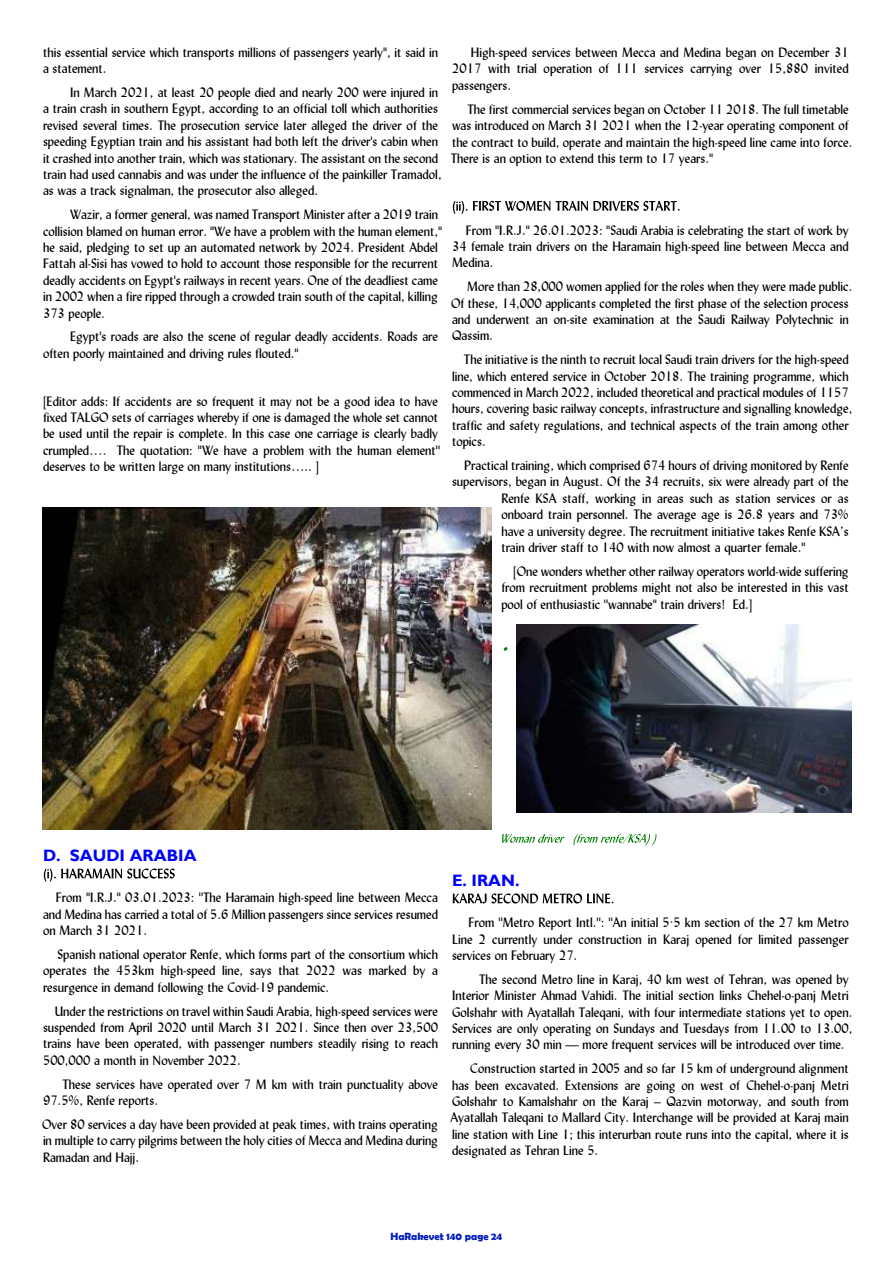
<style>
.page{position:relative;width:893px;height:1263px;background:#fff}
.page>*{position:absolute;margin:0;border:0;box-sizing:border-box;transform-origin:0 0}
.t1{font:700 16.5px "Gill Sans";color:#00f}
.t2{font:13.5px/16.4px "Lydian BT";color:#000}
.t3{font:700 10.5px "Berlin Sans FB Demi";color:#001cbb}
</style>
<div class="page">
<svg style="left:44px;top:868px;width:131px;height:14px"></svg>
<svg style="left:453px;top:201px;width:227px;height:13px"></svg>
<svg style="left:504px;top:647px;width:3px;height:4px"></svg>
<svg style="left:502px;top:834px;width:62px;height:9px"></svg>
<svg style="left:573px;top:834px;width:83px;height:11px"></svg>
<svg style="left:453px;top:893px;width:161px;height:10px"></svg>
<img style="left:42px;top:508px;width:449px;height:321px">
<img style="left:517px;top:624px;width:335px;height:189px">
<p class="t2" style="left:43px;top:45px;width:396px">this essential service which transports millions of passengers yearly", it said in a statement.</p>
<p class="t2" style="left:43px;top:85px;width:400px;text-indent:27px">In March 2021, at least 20 people died and nearly 200 were injured in a train crash in southern Egypt, according to an official toll which authorities revised several times. The prosecution service later alleged the driver of the speeding Egyptian train and his assistant had both left the driver's cabin when it crashed into another train, which was stationary. The assistant on the second train had used cannabis and was under the influence of the painkiller Tramadol, as was a track signalman, the prosecutor also alleged.</p>
<p class="t2" style="left:43px;top:208px;width:400px;text-indent:27px">Wazir, a former general, was named Transport Minister after a 2019 train collision blamed on human error. "We have a problem with the human element," he said, pledging to set up an automated network by 2024. President Abdel Fattah al-Sisi has vowed to hold to account those responsible for the recurrent deadly accidents on Egypt's railways in recent years. One of the deadliest came in 2002 when a fire ripped through a crowded train south of the capital, killing 373 people.</p>
<p class="t2" style="left:43px;top:330px;width:396px;text-indent:27px">Egypt's roads are also the scene of regular deadly accidents. Roads are often poorly maintained and driving rules flouted.''</p>
<p class="t2" style="left:43px;top:394px;width:399px">[Editor adds: If accidents are so frequent it may not be a good idea to have fixed TALGO sets of carriages whereby if one is damaged the whole set cannot be used until the repair is complete. In this case one carriage is clearly badly crumpled…. The quotation: ''We have a problem with the human element'' deserves to be written large on many institutions….. ]</p>
<p class="t2" style="left:452px;top:45px;width:398px;text-align:justify;text-indent:19px">High-speed services between Mecca and Medina began on December 31<br>2017 with trial operation of 111 services carrying over 15,880 invited passengers.</p>
<p class="t2" style="left:451px;top:102px;width:403px;text-indent:17px">The first commercial services began on October 11 2018. The full timetable was introduced on March 31 2021 when the 12-year operating component of the contract to build, operate and maintain the high-speed line came into force.<br>There is an option to extend this term to 17 years.''</p>
<p class="t2" style="left:452px;top:223px;width:398px;text-align:justify;text-indent:14px">From ''I.R.J.'' 26.01.2023: ''Saudi Arabia is celebrating the start of work by 34 female train drivers on the Haramain high-speed line between Mecca and Medina.</p>
<p class="t2" style="left:451px;top:279px;width:403px;text-indent:16px">More than 28,000 women applied for the roles when they were made public.<br>Of these, 14,000 applicants completed the first phase of the selection process and underwent an on-site examination at the Saudi Railway Polytechnic in Qassim.</p>
<p class="t2" style="left:452px;top:352px;width:402px;text-indent:12px">The initiative is the ninth to recruit local Saudi train drivers for the high-speed line, which entered service in October 2018. The training programme, which commenced in March 2022, included theoretical and practical modules of 1157 hours, covering basic railway concepts, infrastructure and signalling knowledge, traffic and safety regulations, and technical aspects of the train among other topics.</p>
<p class="t2" style="left:464px;top:458px;width:386px">Practical training, which comprised 674 hours of driving monitored by Renfe</p>
<p class="t2" style="left:452px;top:475px;width:398px">supervisors, began in August. Of the 34 recruits, six were already part of the</p>
<p class="t2" style="left:501px;top:491px;width:349px">Renfe KSA staff, working in areas such as station services or as</p>
<p class="t2" style="left:501px;top:507px;width:349px">onboard train personnel. The average age is 26.8 years and 73%</p>
<p class="t2" style="left:501px;top:524px;width:349px">have a university degree. The recruitment initiative takes Renfe KSA’s</p>
<p class="t2" style="left:501px;top:540px;width:306px">train driver staff to 140 with now almost a quarter female.''</p>
<p class="t2" style="left:501px;top:564px;width:349px;text-align:justify;text-indent:12px">[One wonders whether other railway operators world-wide suffering from recruitment problems might not also be interested in this vast pool of enthusiastic ''wannabe'' train drivers! Ed.]</p>
<p class="t1" style="left:43px;top:849px;width:155px">D. SAUDI ARABIA</p>
<p class="t2" style="left:43px;top:890px;width:396px;text-align:justify;text-indent:13px">From ''I.R.J.'' 03.01.2023: ''The Haramain high-speed line between Mecca and Medina has carried a total of 5.6 Million passengers since services resumed on March 31 2021.</p>
<p class="t2" style="left:43px;top:947px;width:396px;text-align:justify;text-indent:14px">Spanish national operator Renfe, which forms part of the consortium which operates the 453km high-speed line, says that 2022 was marked by a resurgence in demand following the Covid-19 pandemic.</p>
<p class="t2" style="left:43px;top:1004px;width:396px;text-align:justify;text-indent:12px">Under the restrictions on travel within Saudi Arabia, high-speed services were suspended from April 2020 until March 31 2021. Since then over 23,500 trains have been operated, with passenger numbers steadily rising to reach 500,000 a month in November 2022.</p>
<p class="t2" style="left:43px;top:1077px;width:396px;text-indent:19px">These services have operated over 7 M km with train punctuality above<br>97.5%, Renfe reports.</p>
<p class="t2" style="left:42px;top:1117px;width:397px;text-align:justify">Over 80 services a day have been provided at peak times, with trains operating in multiple to carry pilgrims between the holy cities of Mecca and Medina during Ramadan and Hajj.</p>
<p class="t1" style="left:452px;top:874px;width:69px">E. IRAN.</p>
<p class="t2" style="left:452px;top:915px;width:398px;text-align:justify;text-indent:17px">From ''Metro Report Intl.'': ''An initial 5·5 km section of the 27 km Metro Line 2 currently under construction in Karaj opened for limited passenger services on February 27.</p>
<p class="t2" style="left:452px;top:972px;width:402px;text-indent:27px">The second Metro line in Karaj, 40 km west of Tehran, was opened by Interior Minister Ahmad Vahidi. The initial section links Chehel-o-panj Metri Golshahr with Ayatallah Taleqani, with four intermediate stations yet to open.<br>Services are only operating on Sundays and Tuesdays from 11.00 to 13.00, running every 30 min — more frequent services will be introduced over time.</p>
<p class="t2" style="left:450px;top:1061px;width:400px;text-align:justify;text-indent:20px">Construction started in 2005 and so far 15 km of underground alignment has been excavated. Extensions are going on west of Chehel-o-panj Metri Golshahr to Kamalshahr on the Karaj – Qazvin motorway, and south from Ayatallah Taleqani to Mallard City. Interchange will be provided at Karaj main line station with Line 1; this interurban route runs into the capital, where it is designated as Tehran Line 5.</p>
<p class="t3" style="left:390px;top:1230px;width:113px">HaRakevet 140 page 24</p>
</div>
